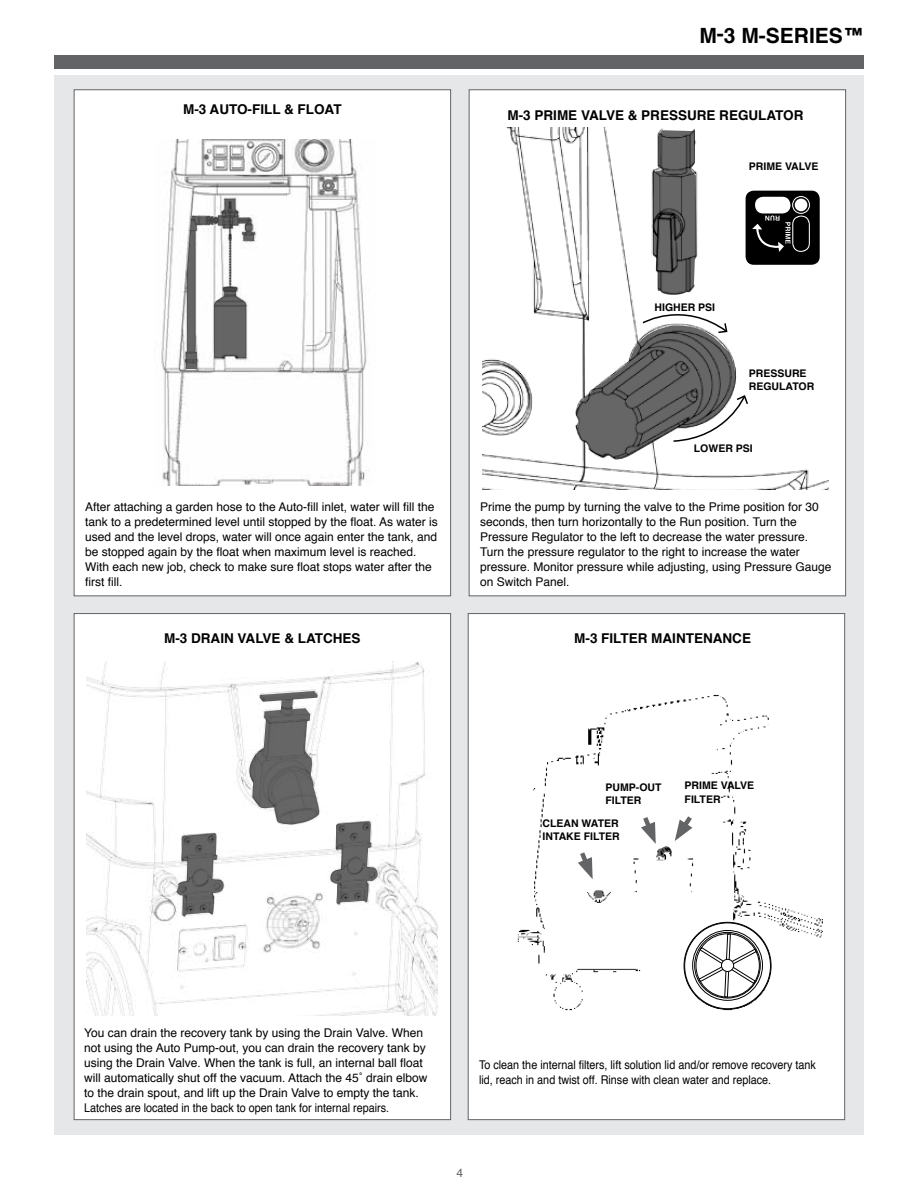
<style>
.page{position:relative;width:918px;height:1188px;background:#fff}
.page>*{position:absolute;margin:0;border:0;box-sizing:border-box;transform-origin:0 0}
.t1{font:700 21px "Helvetica";color:#000}
.t2{font:700 13.5px "Helvetica";color:#000}
.t3{font:12px/15px "Helvetica";color:#000}
.t4{font:12px/15px "Helvetica";color:#000;scale:.9 1}
.t5{font:12px "Helvetica";color:#636466}
.t6{font:700 10.5px/13.5px "Helvetica";color:#000}
</style>
<div class="page">
<div style="left:54px;top:75px;width:810px;height:1060px;background:#e6e7e8"></div>
<div style="left:74px;top:613px;width:377px;height:507px;background:#fff;border:1px solid #636466"></div>
<img style="left:87px;top:662px;width:351px;height:353px">
<svg style="left:248px;top:691px;width:73px;height:134px"></svg>
<svg style="left:177px;top:833px;width:48px;height:84px"></svg>
<svg style="left:329px;top:821px;width:49px;height:84px"></svg>
<div style="left:468px;top:613px;width:377px;height:507px;background:#fff;border:1px solid #636466"></div>
<img style="left:517px;top:694px;width:306px;height:317px">
<svg style="left:684px;top:922px;width:87px;height:87px"></svg>
<div style="left:692px;top:930px;width:71px;height:71px;border:1px solid #000;border-radius:50%"></div>
<div style="left:694px;top:932px;width:67px;height:66px;border:1px solid #000;border-radius:50%"></div>
<svg style="left:699px;top:934px;width:58px;height:63px"></svg>
<div style="left:721px;top:959px;width:13px;height:13px;background:#fff;border-radius:50%"></div>
<div style="left:721px;top:959px;width:13px;height:13px;border:1px solid #000;border-radius:50%"></div>
<svg style="left:593px;top:890px;width:11px;height:8px"></svg>
<svg style="left:576px;top:847px;width:18px;height:32px"></svg>
<svg style="left:639px;top:811px;width:57px;height:46px"></svg>
<div style="left:74px;top:90px;width:377px;height:506px;background:#fff;border:1px solid #636466"></div>
<div style="left:469px;top:90px;width:377px;height:506px;background:#fff;border:1px solid #636466"></div>
<div style="left:54px;top:55px;width:810px;height:13px;background:#636466"></div>
<img style="left:161px;top:139px;width:206px;height:347px">
<svg style="left:185px;top:199px;width:70px;height:170px"></svg>
<img style="left:483px;top:128px;width:346px;height:361px">
<div style="left:746px;top:191px;width:74px;height:74px;background:#000;border-radius:8px"></div>
<svg style="left:576px;top:130px;width:234px;height:331px"></svg>
<p class="t2" style="left:183px;top:98px;width:160px">M-3 AUTO-FILL &amp; FLOAT</p>
<h1 class="t1" style="left:699px;top:18px;width:166px">M-3 M-SERIES™</h1>
<p class="t2" style="left:508px;top:104px;width:298px">M-3 PRIME VALVE &amp; PRESSURE REGULATOR</p>
<p class="t6" style="left:749px;top:160px;width:71px">PRIME VALVE</p>
<p class="t3" style="left:85px;top:500px;width:354px">After attaching a garden hose to the Auto-fill inlet, water will fill the tank to a predetermined level until stopped by the float. As water is used and the level drops, water will once again enter the tank, and be stopped again by the float when maximum level is reached.<br>With each new job, check to make sure float stops water after the first fill.</p>
<p class="t2" style="left:164px;top:628px;width:198px">M-3 DRAIN VALVE &amp; LATCHES</p>
<p class="t6" style="left:655px;top:301px;width:62px">HIGHER PSI</p>
<p class="t6" style="left:749px;top:366px;width:67px">PRESSURE<br>REGULATOR</p>
<p class="t6" style="left:694px;top:442px;width:60px">LOWER PSI</p>
<p class="t3" style="left:480px;top:500px;width:353px">Prime the pump by turning the valve to the Prime position for 30 seconds, then turn horizontally to the Run position. Turn the Pressure Regulator to the left to decrease the water pressure.<br>Turn the pressure regulator to the right to increase the water pressure. Monitor pressure while adjusting, using Pressure Gauge on Switch Panel.</p>
<p class="t2" style="left:574px;top:628px;width:178px">M-3 FILTER MAINTENANCE</p>
<p class="t6" style="left:606px;top:781px;width:57px">PUMP-OUT<br>FILTER</p>
<p class="t6" style="left:685px;top:779px;width:71px">PRIME VALVE<br>FILTER</p>
<p class="t6" style="left:543px;top:817px;width:79px">CLEAN WATER<br>INTAKE FILTER</p>
<p class="t3" style="left:84px;top:1026px;width:345px">You can drain the recovery tank by using the Drain Valve. When not using the Auto Pump-out, you can drain the recovery tank by using the Drain Valve. When the tank is full, an internal ball float will automatically shut off the vacuum. Attach the 45˚ drain elbow to the drain spout, and lift up the Drain Valve to empty the tank.<br>Latches are located in the back to open tank for internal repairs.</p>
<p class="t4" style="left:479px;top:1058px;width:376px">To clean the internal filters, lift solution lid and/or remove recovery tank lid, reach in and twist off. Rinse with clean water and replace.</p>
<p class="t5" style="left:456px;top:1164px;width:8px">4</p>
</div>
